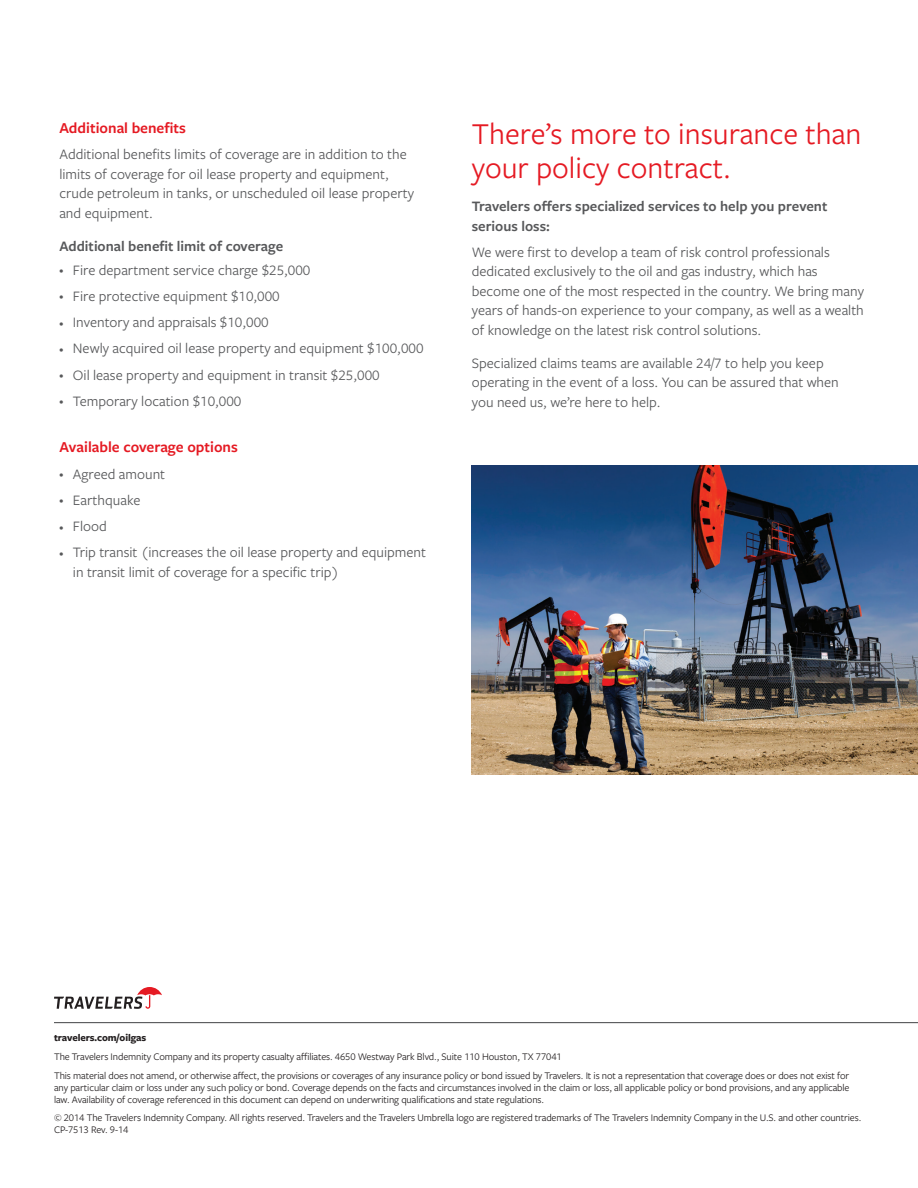
<style>
.page{position:relative;width:918px;height:1188px;background:#fff}
.page>*{position:absolute;margin:0;border:0;box-sizing:border-box;transform-origin:0 0}
.t1{font:31.5px/34.5px "Freight Sans Pro";color:#e51a23}
.t2{font:600 15.75px "Freight Sans Pro";color:#e51a23}
.t3{font:15px/19.5px "Freight Sans Pro";color:#57585a}
.t4{font:600 15px/19.5px "Freight Sans Pro";color:#57585a}
.t5{font:10.5px/12px "Freight Sans Pro";letter-spacing:-.01em;color:#231f20;text-align:justify}
.t6{font:700 10.5px "Freight Sans Pro";letter-spacing:-.01em;color:#231f20}
.s1{font-size:8.55px}
</style>
<div class="page">
<svg style="left:54px;top:987px;width:108px;height:22px"></svg>
<hr style="left:54px;top:1022px;width:864px;height:1px;background:#57585a">
<img style="left:472px;top:465px;width:446px;height:309px">
<h2 class="t2" style="left:59px;top:117px;width:128px">Additional benefits</h2>
<p class="t3" style="left:59px;top:144px;width:356px">Additional benefits limits of coverage are in addition to the limits of coverage for oil lease property and equipment, crude petroleum in tanks, or unscheduled oil lease property and equipment.</p>
<h3 class="t4" style="left:59px;top:236px;width:225px">Additional benefit limit of coverage</h3>
<p class="t3" style="left:59px;top:259px;width:253px"><span class="s1">•</span> Fire department service charge $25,000</p>
<p class="t3" style="left:59px;top:286px;width:222px"><span class="s1">•</span> Fire protective equipment $10,000</p>
<p class="t3" style="left:59px;top:312px;width:211px"><span class="s1">•</span> Inventory and appraisals $10,000</p>
<p class="t3" style="left:59px;top:338px;width:366px"><span class="s1">•</span> Newly acquired oil lease property and equipment $100,000</p>
<p class="t3" style="left:59px;top:364px;width:322px"><span class="s1">•</span> Oil lease property and equipment in transit $25,000</p>
<p class="t3" style="left:59px;top:391px;width:184px"><span class="s1">•</span> Temporary location $10,000</p>
<h2 class="t2" style="left:59px;top:436px;width:180px">Available coverage options</h2>
<p class="t3" style="left:59px;top:463px;width:107px"><span class="s1">•</span> Agreed amount</p>
<p class="t3" style="left:59px;top:490px;width:83px"><span class="s1">•</span> Earthquake</p>
<p class="t3" style="left:59px;top:516px;width:49px"><span class="s1">•</span> Flood</p>
<p class="t3" style="left:73px;top:542px;width:355px;text-indent:-14px"><span class="s1">•</span> Trip transit (increases the oil lease property and equipment in transit limit of coverage for a specific trip)</p>
<h2 class="t1" style="left:472px;top:115px;width:391px">There’s more to insurance than your policy contract.</h2>
<h3 class="t4" style="left:472px;top:196px;width:357px">Travelers offers specialized services to help you prevent serious loss:</h3>
<p class="t3" style="left:472px;top:242px;width:394px">We were first to develop a team of risk control professionals dedicated exclusively to the oil and gas industry, which has become one of the most respected in the country. We bring many years of hands-on experience to your company, as well as a wealth of knowledge on the latest risk control solutions.</p>
<p class="t3" style="left:472px;top:353px;width:369px">Specialized claims teams are available 24/7 to help you keep operating in the event of a loss. You can be assured that when you need us, we’re here to help.</p>
<p class="t6" style="left:54px;top:1030px;width:94px">travelers.com/oilgas</p>
<p class="t5" style="left:54px;top:1050px;width:509px">The Travelers Indemnity Company and its property casualty affiliates. 4650 Westway Park Blvd., Suite 110 Houston, TX 77041</p>
<p class="t5" style="left:54px;top:1069px;width:797px">This material does not amend, or otherwise affect, the provisions or coverages of any insurance policy or bond issued by Travelers. It is not a representation that coverage does or does not exist for any particular claim or loss under any such policy or bond. Coverage depends on the facts and circumstances involved in the claim or loss, all applicable policy or bond provisions, and any applicable law. Availability of coverage referenced in this document can depend on underwriting qualifications and state regulations.</p>
<p class="t5" style="left:54px;top:1112px;width:809px">© 2014 The Travelers Indemnity Company. All rights reserved. Travelers and the Travelers Umbrella logo are registered trademarks of The Travelers Indemnity Company in the U.S. and other countries.</p>
<p class="t5" style="left:54px;top:1124px;width:76px">CP-7513 Rev. 9-14</p>
</div>
